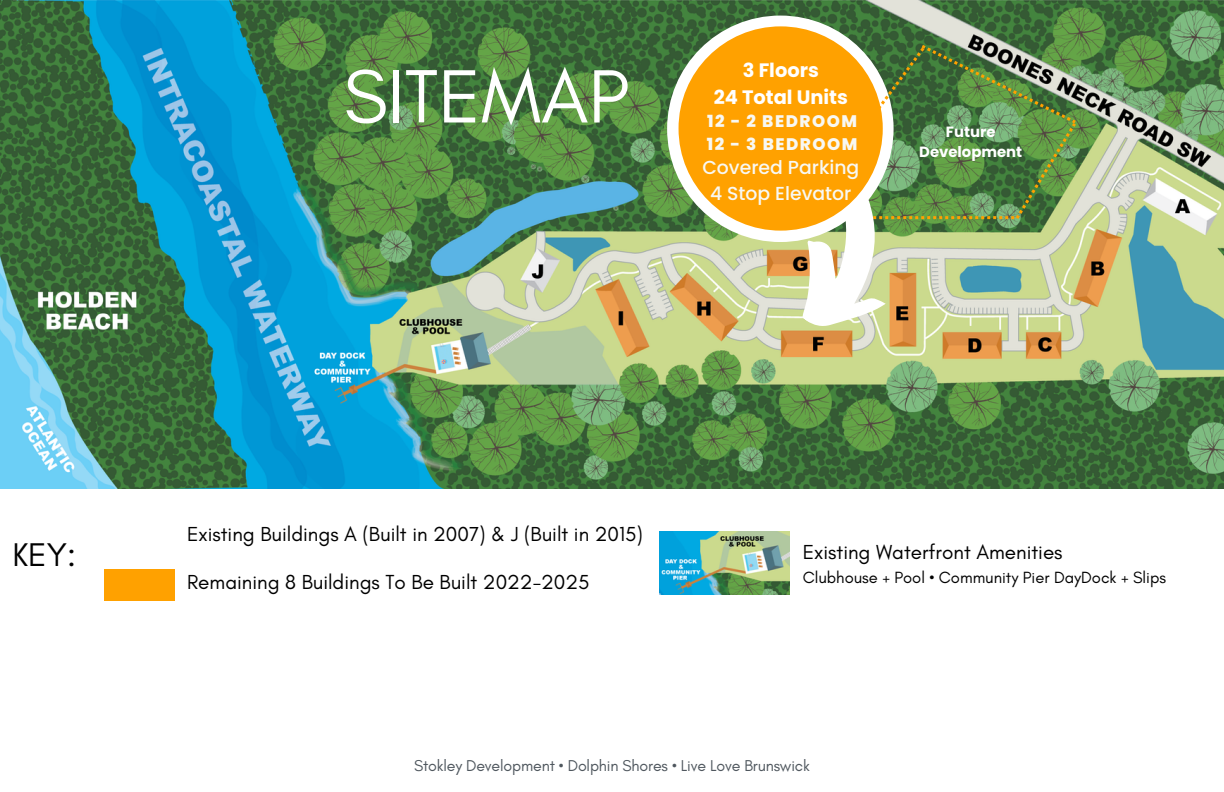
<style>
.page{position:relative;width:1224px;height:792px;background:#fff}
.page>*{position:absolute;margin:0;border:0;box-sizing:border-box;transform-origin:0 0}
.t1{font:76.8px "Glacial Indifference";color:#fff}
.t2{font:33.4px "Glacial Indifference";color:#000}
.t3{font:20.6px "Glacial Indifference";color:#000}
.t4{font:700 19.4px/26.6px "Poppins";color:#fff;text-align:center}
.t5{font:500 18.8px/26px "Poppins";color:#f8f8f3;text-align:center}
.t6{font:800 16.8px/23px "Poppins";letter-spacing:.09em;color:#f8f8f3}
.t7{font:16.6px "Glacial Indifference";color:#000}
.t8{font:16px "Glacial Indifference";letter-spacing:-.01em;color:#4f575e}
.t9{font:700 14.8px/20.4px "Poppins";color:#fff;text-align:center}
</style>
<div class="page">
<img style="left:0;top:0;width:1224px;height:489px">
<div style="left:667px;top:16px;width:227px;height:226px;background:#fff;border-radius:50%"></div>
<svg style="left:686px;top:166px;width:254px;height:187px"></svg>
<div style="left:679px;top:26px;width:204px;height:204px;background:#ffa100;border-radius:50%"></div>
<svg style="left:849px;top:45px;width:227px;height:174px;background:#738f4e"></svg>
<div style="left:104px;top:569px;width:70px;height:32px;background:#ffa100"></div>
<img style="left:659px;top:532px;width:131px;height:63px">
<h3 class="t1" style="left:344px;top:50px;width:287px">SITEMAP</h3>
<h5 class="t4" style="left:714px;top:57px;width:136px">3 Floors<br>24 Total Units</h5>
<h3 class="t5" style="left:702px;top:154px;width:158px">Covered Parking<br>4 Stop Elevator</h3>
<p class="t6" style="left:707px;top:110px;width:152px">12 - 2 BEDROOM<br>12 - 3 BEDROOM</p>
<h1 class="t9" style="left:919px;top:121px;width:105px">Future<br>Development</h1>
<p class="t2" style="left:12px;top:534px;width:65px">KEY:</p>
<p class="t3" style="left:187px;top:521px;width:457px">Existing Buildings A (Built in 2007) &amp; J (Built in 2015)</p>
<h2 class="t3" style="left:187px;top:569px;width:404px">Remaining 8 Buildings To Be Built 2022-2025</h2>
<p class="t3" style="left:803px;top:539px;width:261px">Existing Waterfront Amenities</p>
<p class="t7" style="left:803px;top:567px;width:365px">Clubhouse + Pool • Community Pier DayDock + Slips</p>
<h4 class="t8" style="left:414px;top:756px;width:397px">Stokley Development • Dolphin Shores • Live Love Brunswick</h4>
</div>
